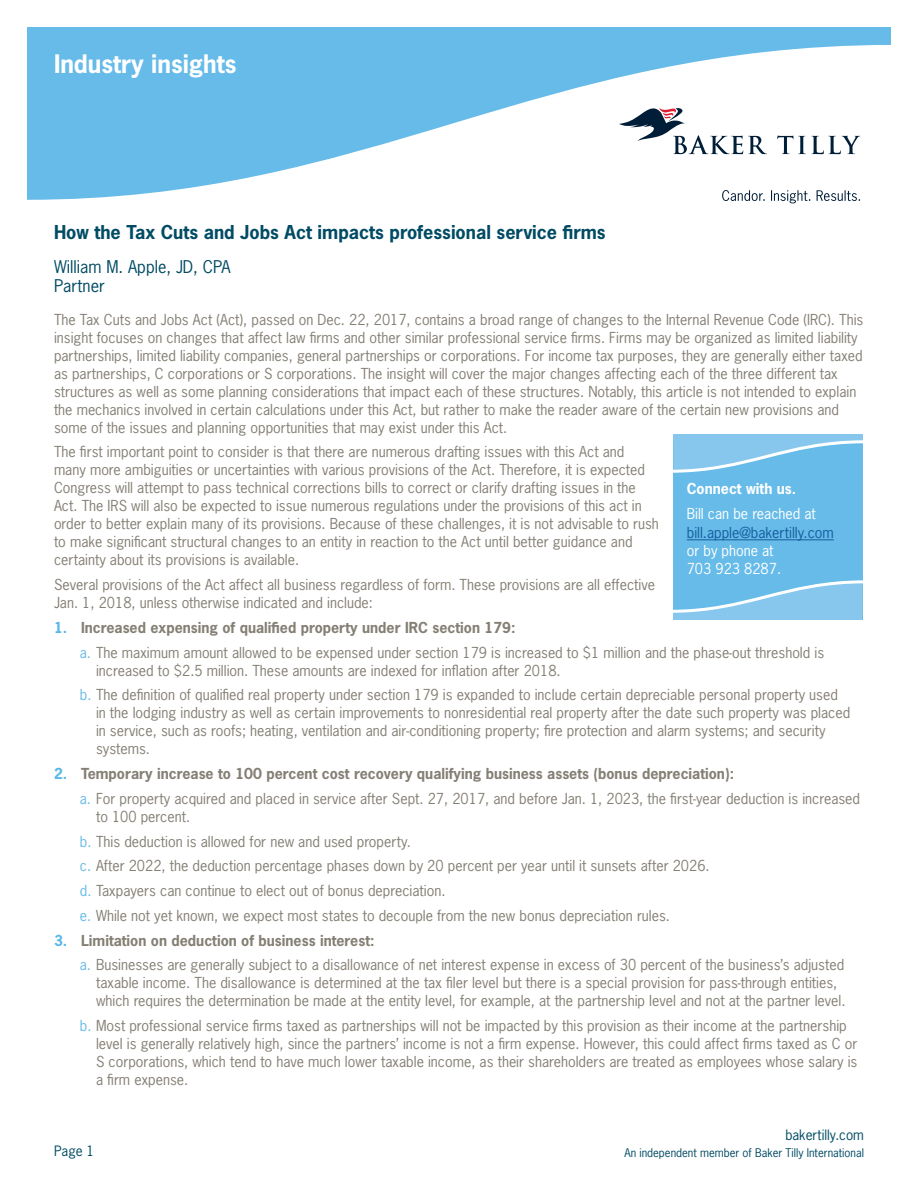
<style>
.page{position:relative;width:918px;height:1188px;background:#fff}
.page>*{position:absolute;margin:0;border:0;box-sizing:border-box;transform-origin:0 0}
.t1{font:700 24px "News Gothic Std";color:#fff}
.t2{font:700 18px "News Gothic Std";color:#004b64}
.t3{font:16.5px/19px "News Gothic Std";color:#004b64}
.t4{font:14.25px/18px "News Gothic Std";color:#847f74}
.t5{font:14.25px/18px "News Gothic Std";color:#fff}
.t6{font:14.25px "News Gothic Std";color:#175d9e}
.t7{font:700 14.25px "News Gothic Std";color:#fff}
.t8{font:13.5px "News Gothic Std";color:#004b64}
.t9{font:11.25px "News Gothic Std";color:#004b64}
.s1{font-weight:700;color:#58b7e7}
.s2{font-weight:700}
.s3{color:#66bbe9}
</style>
<div class="page">
<svg style="left:27px;top:27px;width:864px;height:173px;fill:#66bbe9"></svg>
<svg style="left:619px;top:108px;width:148px;height:46px"></svg>
<svg style="left:777px;top:136px;width:83px;height:18px"></svg>
<svg style="left:722px;top:190px;width:43px;height:11px"></svg>
<svg style="left:771px;top:190px;width:39px;height:13px"></svg>
<svg style="left:817px;top:190px;width:43px;height:11px"></svg>
<div style="left:673px;top:434px;width:189px;height:186px;background:#66bbe9"></div>
<div style="left:673px;top:434px;width:189px;height:6px;background:#88c7ed"></div>
<svg style="left:673px;top:438px;width:190px;height:36px"></svg>
<div style="left:673px;top:613px;width:189px;height:7px;background:#88c7ed"></div>
<svg style="left:673px;top:579px;width:190px;height:36px"></svg>
<hr style="left:687px;top:539px;width:147px;height:1px;background:#175d9e">
<h1 class="t1" style="left:54px;top:48px;width:184px">Industry insights</h1>
<p class="t2" style="left:54px;top:220px;width:553px">How the Tax Cuts and Jobs Act impacts professional service firms</p>
<p class="t3" style="left:54px;top:257px;width:178px">William M. Apple, JD, CPA<br>Partner</p>
<p class="t4" style="left:54px;top:310px;width:811px">The Tax Cuts and Jobs Act (Act), passed on Dec. 22, 2017, contains a broad range of changes to the Internal Revenue Code (IRC). This insight focuses on changes that affect law firms and other similar professional service firms. Firms may be organized as limited liability partnerships, limited liability companies, general partnerships or corporations. For income tax purposes, they are generally either taxed as partnerships, C corporations or S corporations. The insight will cover the major changes affecting each of the three different tax structures as well as some planning considerations that impact each of these structures. Notably, this article is not intended to explain the mechanics involved in certain calculations under this Act, but rather to make the reader aware of the certain new provisions and some of the issues and planning opportunities that may exist under this Act.</p>
<p class="t4" style="left:54px;top:443px;width:606px">The first important point to consider is that there are numerous drafting issues with this Act and many more ambiguities or uncertainties with various provisions of the Act. Therefore, it is expected Congress will attempt to pass technical corrections bills to correct or clarify drafting issues in the Act. The IRS will also be expected to issue numerous regulations under the provisions of this act in order to better explain many of its provisions. Because of these challenges, it is not advisable to rush to make significant structural changes to an entity in reaction to the Act until better guidance and certainty about its provisions is available.</p>
<p class="t4" style="left:54px;top:576px;width:603px">Several provisions of the Act affect all business regardless of form. These provisions are all effective<br>Jan. 1, 2018, unless otherwise indicated and include:</p>
<p class="t4" style="left:80px;top:615px;width:746px;line-height:24.8px;text-indent:-26px"><span class="s1">1.</span> <span class="s2">Increased expensing of qualified property under IRC section 179:<br></span><span class="s3">a.</span> The maximum amount allowed to be expensed under section 179 is increased to $1 million and the phase-out threshold is</p>
<p class="t4" style="left:80px;top:658px;width:760px;line-height:24.8px;text-indent:16px">increased to $2.5 million. These amounts are indexed for inflation after 2018.<br><span class="s3">b.</span> The definition of qualified real property under section 179 is expanded to include certain depreciable personal property used</p>
<p class="t4" style="left:96px;top:704px;width:756px">in the lodging industry as well as certain improvements to nonresidential real property after the date such property was placed in service, such as roofs; heating, ventilation and air-conditioning property; fire protection and alarm systems; and security systems.</p>
<p class="t4" style="left:80px;top:761px;width:782px;line-height:24.8px;text-indent:-26px"><span class="s1">2.</span> <span class="s2">Temporary increase to 100 percent cost recovery qualifying business assets (bonus depreciation):<br></span><span class="s3">a.</span> For property acquired and placed in service after Sept. 27, 2017, and before Jan. 1, 2023, the first-year deduction is increased</p>
<p class="t4" style="left:80px;top:804px;width:631px;line-height:24.8px;text-indent:16px">to 100 percent.<br><span class="s3">b.</span> This deduction is allowed for new and used property.<br><span class="s3">c.</span> After 2022, the deduction percentage phases down by 20 percent per year until it sunsets after 2026. <span class="s3">d.</span> Taxpayers can continue to elect out of bonus depreciation.<br><span class="s3">e.</span> While not yet known, we expect most states to decouple from the new bonus depreciation rules.</p>
<p class="t4" style="left:80px;top:928px;width:766px;line-height:24.8px;text-indent:-26px"><span class="s1">3.</span> <span class="s2">Limitation on deduction of business interest:<br></span><span class="s3">a.</span> Businesses are generally subject to a disallowance of net interest expense in excess of 30 percent of the business’s adjusted</p>
<p class="t4" style="left:96px;top:974px;width:751px">taxable income. The disallowance is determined at the tax filer level but there is a special provision for pass-through entities, which requires the determination be made at the entity level, for example, at the partnership level and not at the partner level.</p>
<p class="t4" style="left:96px;top:1017px;width:763px;text-indent:-16px"><span class="s3">b.</span> Most professional service firms taxed as partnerships will not be impacted by this provision as their income at the partnership level is generally relatively high, since the partners’ income is not a firm expense. However, this could affect firms taxed as C or S corporations, which tend to have much lower taxable income, as their shareholders are treated as employees whose salary is a firm expense.</p>
<p class="t7" style="left:687px;top:479px;width:111px">Connect with us.</p>
<p class="t5" style="left:687px;top:504px;width:131px">Bill can be reached at</p>
<p class="t6" style="left:687px;top:524px;width:149px">bill.apple@bakertilly.com</p>
<p class="t5" style="left:687px;top:542px;width:96px">or by phone at<br>703 923 8287.</p>
<p class="t8" style="left:54px;top:1143px;width:42px">Page 1</p>
<p class="t8" style="left:785px;top:1126px;width:80px">bakertilly.com</p>
<p class="t9" style="left:624px;top:1145px;width:241px">An independent member of Baker Tilly International</p>
</div>
